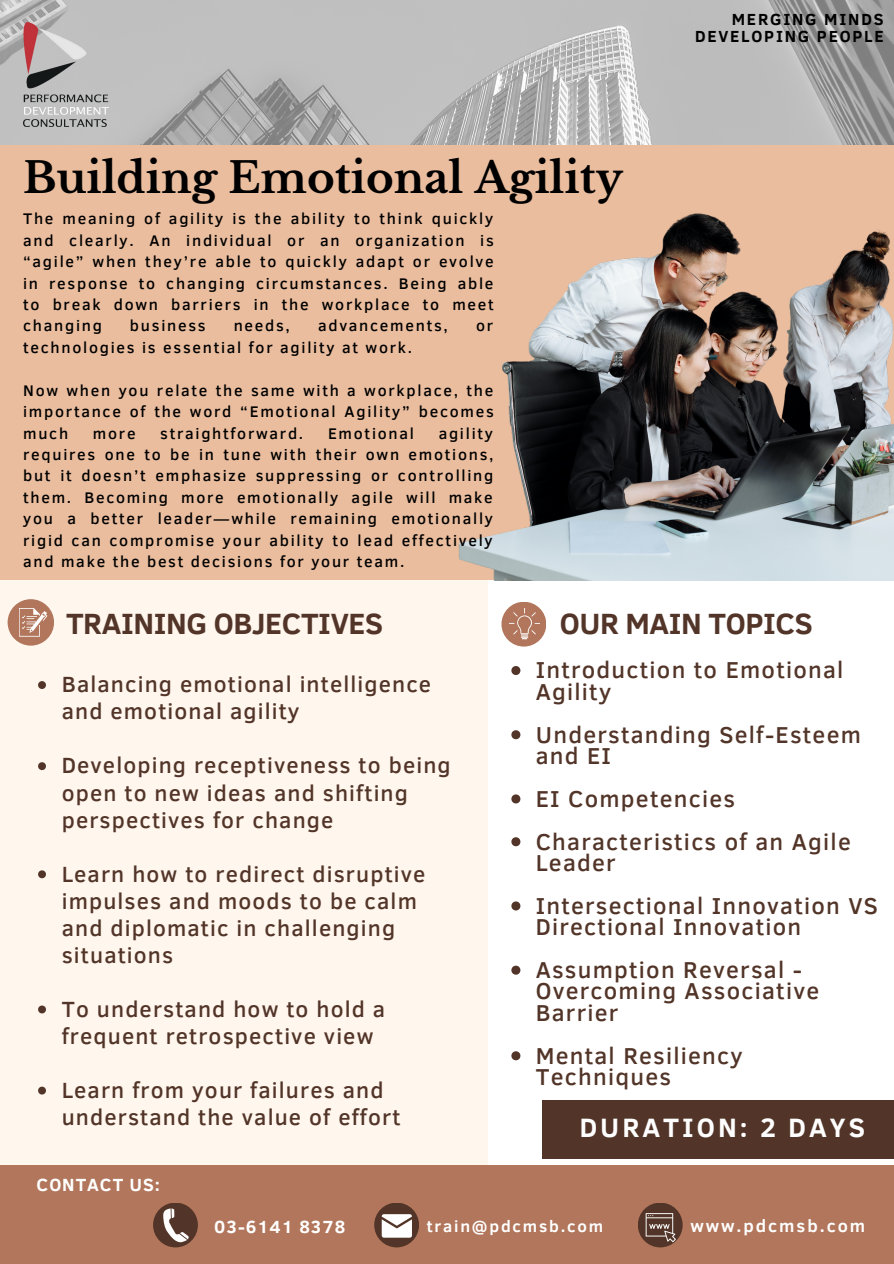
<style>
.page{position:relative;width:894px;height:1264px;background:#fff}
.page>*{position:absolute;margin:0;border:0;box-sizing:border-box;transform-origin:0 0}
.t1{font:700 42px "Libre Baskerville";color:#000}
.t2{font:700 30px "Clear Sans";letter-spacing:-.01em;color:#523528}
.t3{font:700 27.3px "Clear Sans";letter-spacing:.11em;color:#fefefe}
.t4{font:500 23.55px/21.5px "Clear Sans";letter-spacing:.055em;color:#523528}
.t5{font:500 22.5px/27px "Clear Sans";letter-spacing:.05em;color:#523528}
.t6{font:700 18px "Clear Sans";letter-spacing:.055em;color:#fff}
.t7{font:700 17.55px "Clear Sans";letter-spacing:.11em;color:#fff}
.t8{font:700 16.5px/17px "Clear Sans";letter-spacing:.11em;color:#000;text-align:right}
.t9{font:700 16.5px "Clear Sans";letter-spacing:.11em;color:#fff}
.t10{font:500 15.75px/21.5px "Clear Sans";letter-spacing:.11em;color:#000;text-align:justify}
</style>
<div class="page">
<div style="left:0;top:553px;width:488px;height:625px;background:#fff6ee"></div>
<img style="left:0;top:0;width:893px;height:145px">
<div style="left:0;top:145px;width:893px;height:435px;background:#eabd9e"></div>
<div style="left:0;top:1165px;width:893px;height:98px;background:#b1765b"></div>
<img style="left:23px;top:23px;width:86px;height:103px">
<div style="left:8px;top:599px;width:46px;height:46px;background:#b1765b;border-radius:50%"></div>
<svg style="left:19px;top:608px;width:28px;height:28px"></svg>
<div style="left:153px;top:1202px;width:45px;height:45px;background:#523528;border-radius:50%"></div>
<svg style="left:163px;top:1208px;width:26px;height:34px"></svg>
<div style="left:374px;top:1202px;width:45px;height:45px;background:#523528;border-radius:50%"></div>
<svg style="left:381px;top:1214px;width:31px;height:23px"></svg>
<div style="left:501px;top:601px;width:45px;height:45px;background:#b1765b;border-radius:50%"></div>
<svg style="left:508px;top:608px;width:32px;height:31px"></svg>
<div style="left:542px;top:1099px;width:351px;height:59px;background:#523528"></div>
<div style="left:637px;top:1202px;width:45px;height:45px;background:#523528;border-radius:50%"></div>
<svg style="left:645px;top:1213px;width:30px;height:29px"></svg>
<img style="left:458px;top:213px;width:435px;height:367px">
<svg style="left:38px;top:681px;width:8px;height:8px"></svg>
<svg style="left:38px;top:762px;width:8px;height:8px"></svg>
<svg style="left:38px;top:870px;width:8px;height:8px"></svg>
<svg style="left:38px;top:1005px;width:8px;height:8px"></svg>
<svg style="left:38px;top:1086px;width:8px;height:8px"></svg>
<svg style="left:511px;top:666px;width:9px;height:9px"></svg>
<svg style="left:511px;top:730px;width:9px;height:9px"></svg>
<svg style="left:511px;top:794px;width:9px;height:9px"></svg>
<svg style="left:511px;top:837px;width:9px;height:9px"></svg>
<svg style="left:511px;top:901px;width:9px;height:9px"></svg>
<svg style="left:511px;top:965px;width:9px;height:9px"></svg>
<svg style="left:511px;top:1051px;width:9px;height:9px"></svg>
<h1 class="t1" style="left:23px;top:152px;width:601px">Building Emotional Agility</h1>
<p class="t10" style="left:23px;top:207px;width:472px">The meaning of agility is the ability to think quickly and clearly. An individual or an organization is “agile” when they’re able to quickly adapt or evolve in response to changing circumstances. Being able to break down barriers in the workplace to meet changing</p>
<p class="t10" style="left:130px;top:314px;width:77px">business</p>
<p class="t10" style="left:233px;top:314px;width:58px">needs,</p>
<p class="t10" style="left:318px;top:314px;width:131px">advancements,</p>
<p class="t10" style="left:476px;top:314px;width:19px">or</p>
<p class="t10" style="left:23px;top:336px;width:390px">technologies is essential for agility at work.</p>
<p class="t10" style="left:23px;top:378px;width:472px">Now when you relate the same with a workplace, the importance of the word “Emotional Agility” becomes much</p>
<p class="t10" style="left:93px;top:421px;width:44px">more</p>
<p class="t10" style="left:160px;top:421px;width:144px">straightforward.</p>
<p class="t10" style="left:328px;top:421px;width:87px">Emotional</p>
<p class="t10" style="left:23px;top:421px;width:472px;text-indent:415px">agility requires one to be in tune with their own emotions, but it doesn’t emphasize suppressing or controlling them. Becoming more emotionally agile will make you a better leader—while remaining emotionally rigid can compromise your ability to lead effectively and make the best decisions for your team.</p>
<p class="t8" style="left:694px;top:10px;width:190px">MERGING MINDS<br>DEVELOPING PEOPLE</p>
<h2 class="t2" style="left:66px;top:602px;width:318px">TRAINING OBJECTIVES</h2>
<h3 class="t5" style="left:62px;top:670px;width:371px">Balancing emotional intelligence and emotional agility</h3>
<h3 class="t5" style="left:62px;top:751px;width:390px">Developing receptiveness to being open to new ideas and shifting perspectives for change</h3>
<h3 class="t5" style="left:62px;top:859px;width:365px">Learn how to redirect disruptive impulses and moods to be calm and diplomatic in challenging situations</h3>
<h3 class="t5" style="left:62px;top:994px;width:325px">To understand how to hold a frequent retrospective view</h3>
<h3 class="t5" style="left:62px;top:1075px;width:340px">Learn from your failures and understand the value of effort</h3>
<p class="t6" style="left:37px;top:1171px;width:125px">CONTACT US:</p>
<h2 class="t2" style="left:559px;top:602px;width:254px">OUR MAIN TOPICS</h2>
<h3 class="t4" style="left:535px;top:658px;width:309px">Introduction to Emotional<br>Agility</h3>
<h3 class="t4" style="left:535px;top:722px;width:326px">Understanding Self-Esteem and EI</h3>
<h3 class="t4" style="left:535px;top:776px;width:316px;line-height:42.8px">EI Competencies<br>Characteristics of an Agile</h3>
<h3 class="t4" style="left:535px;top:840px;width:343px;line-height:42.8px">Leader<br>Intersectional Innovation VS</h3>
<h3 class="t4" style="left:535px;top:904px;width:268px;line-height:42.8px">Directional Innovation<br>Assumption Reversal -</h3>
<h3 class="t4" style="left:535px;top:979px;width:285px">Overcoming Associative<br>Barrier</h3>
<h3 class="t4" style="left:535px;top:1043px;width:208px">Mental Resiliency<br>Techniques</h3>
<h3 class="t3" style="left:579px;top:1107px;width:286px">DURATION: 2 DAYS</h3>
<p class="t6" style="left:214px;top:1213px;width:132px">03-6141 8378</p>
<p class="t9" style="left:427px;top:1213px;width:178px">train@pdcmsb.com</p>
<p class="t7" style="left:690px;top:1213px;width:176px">www.pdcmsb.com</p>
</div>
